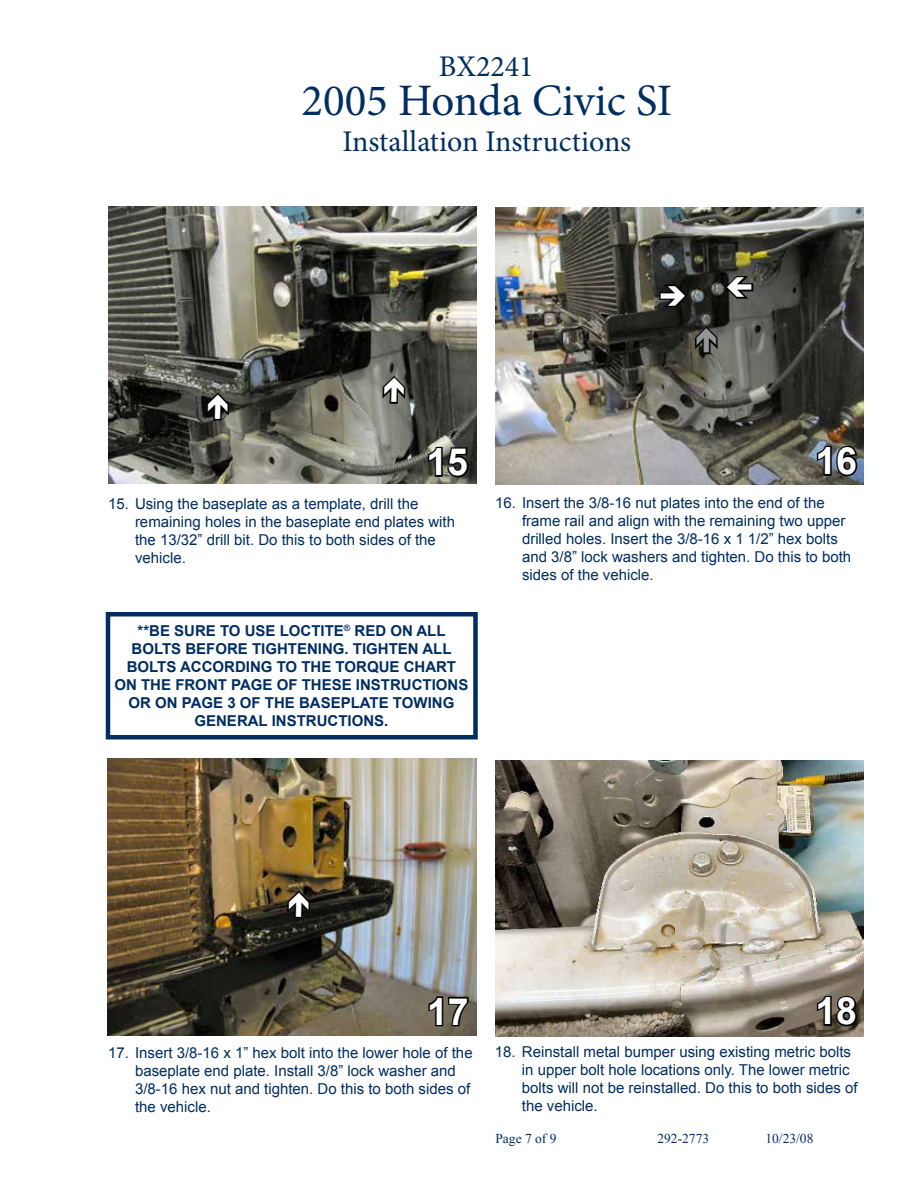
<style>
.page{position:relative;width:918px;height:1188px;background:#fff}
.page>*{position:absolute;margin:0;border:0;box-sizing:border-box;transform-origin:0 0}
.t1{font:45px "Minion Pro";color:#002d62}
.t2{font:700 37.5px "Arial";color:#fff}
.t3{font:30px "Minion Pro";color:#002d62}
.t4{font:15px/18px "Arial";color:#002d62}
.t5{font:700 15px/18px "Arial";color:#002d62;text-align:center}
.t6{font:13.5px "Times New Roman";color:#002d62}
</style>
<div class="page">
<img style="left:108px;top:207px;width:369px;height:276px">
<div style="left:106px;top:612px;width:372px;height:128px;border:4px solid #002d62"></div>
<svg style="left:426px;top:445px;width:45px;height:34px;background:#393a34"></svg>
<img style="left:496px;top:208px;width:368px;height:276px">
<svg style="left:815px;top:444px;width:44px;height:34px"></svg>
<img style="left:107px;top:758px;width:370px;height:277px">
<svg style="left:427px;top:995px;width:43px;height:33px"></svg>
<img style="left:496px;top:760px;width:368px;height:276px">
<svg style="left:815px;top:994px;width:44px;height:34px"></svg>
<svg style="left:204px;top:390px;width:28px;height:32px"></svg>
<svg style="left:380px;top:374px;width:28px;height:31px"></svg>
<svg style="left:658px;top:282px;width:31px;height:28px"></svg>
<svg style="left:723px;top:273px;width:32px;height:28px"></svg>
<svg style="left:693px;top:324px;width:27px;height:32px"></svg>
<svg style="left:285px;top:888px;width:28px;height:32px"></svg>
<h3 class="t3" style="left:439px;top:46px;width:96px">BX2241</h3>
<h1 class="t1" style="left:301px;top:71px;width:372px">2005 Honda Civic SI</h1>
<h3 class="t3" style="left:342px;top:122px;width:290px">Installation Instructions</h3>
<h2 class="t2" style="left:426px;top:437px;width:43px">15</h2>
<h2 class="t2" style="left:815px;top:436px;width:43px">16</h2>
<p class="t4" style="left:522px;top:494px;width:331px;text-indent:-27px">16. Insert the 3/8-16 nut plates into the end of the frame rail and align with the remaining two upper drilled holes. Insert the 3/8-16 x 1 1/2” hex bolts and 3/8” lock washers and tighten. Do this to both sides of the vehicle.</p>
<p class="t4" style="left:135px;top:495px;width:322px;text-indent:-27px">15. Using the baseplate as a template, drill the remaining holes in the baseplate end plates with the 13/32” drill bit. Do this to both sides of the vehicle.</p>
<p class="t5" style="left:114px;top:623px;width:355px">**BE SURE TO USE LOCTITE<sup>®</sup> RED ON ALL BOLTS BEFORE TIGHTENING. TIGHTEN ALL BOLTS ACCORDING TO THE TORQUE CHART ON THE FRONT PAGE OF THESE INSTRUCTIONS OR ON PAGE 3 OF THE BASEPLATE TOWING GENERAL INSTRUCTIONS.</p>
<h2 class="t2" style="left:427px;top:987px;width:43px">17</h2>
<p class="t4" style="left:135px;top:1044px;width:339px;text-indent:-27px">17. Insert 3/8-16 x 1” hex bolt into the lower hole of the baseplate end plate. Install 3/8” lock washer and 3/8-16 hex nut and tighten. Do this to both sides of the vehicle.</p>
<h2 class="t2" style="left:815px;top:986px;width:43px">18</h2>
<p class="t4" style="left:522px;top:1043px;width:337px;text-indent:-27px">18. Reinstall metal bumper using existing metric bolts in upper bolt hole locations only. The lower metric bolts will not be reinstalled. Do this to both sides of the vehicle.</p>
<p class="t6" style="left:495px;top:1129px;width:63px">Page 7 of 9</p>
<p class="t6" style="left:657px;top:1129px;width:53px">292-2773</p>
<p class="t6" style="left:765px;top:1129px;width:50px">10/23/08</p>
</div>
